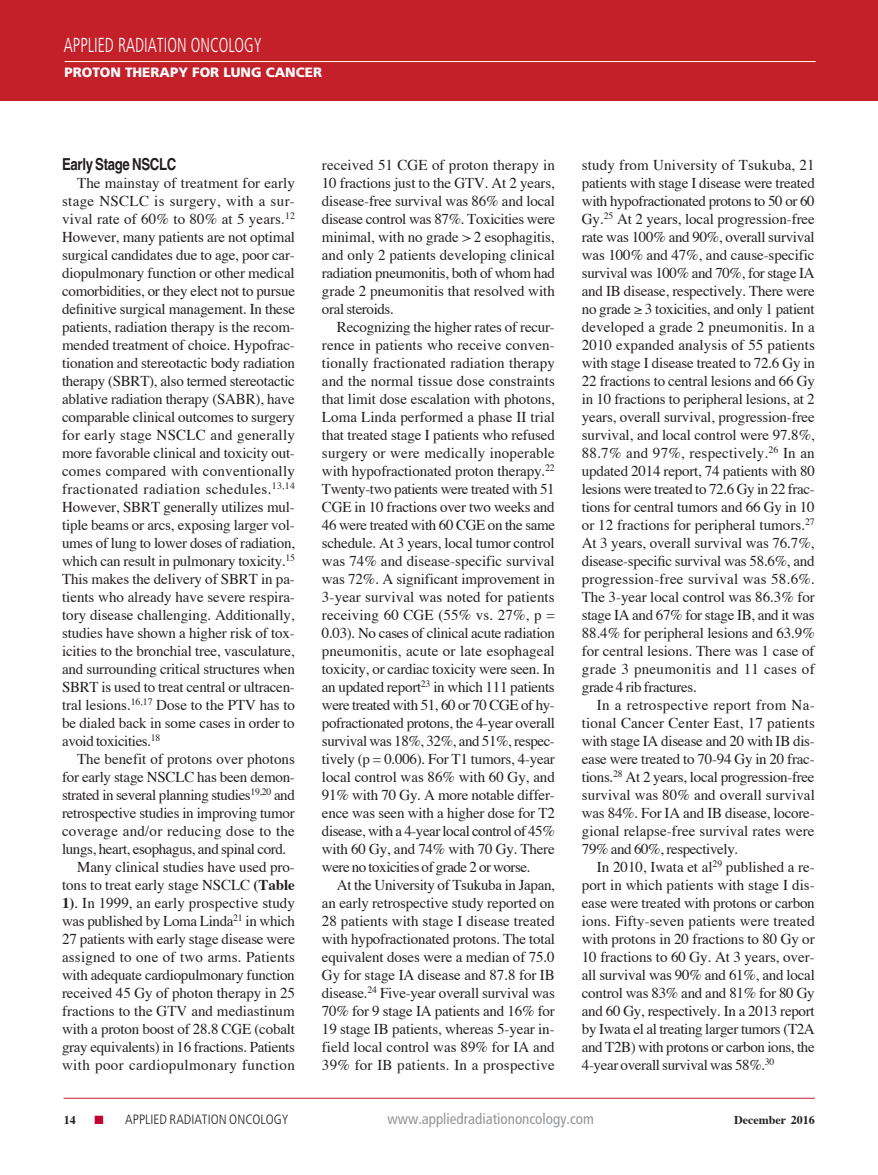
<style>
.page{position:relative;width:878px;height:1175px;background:#fff}
.page>*{position:absolute;margin:0;border:0;box-sizing:border-box;transform-origin:0 0}
.t1{font:300 condensed 20.25px "Frutiger";color:#fff;scale:.8 1}
.Article_subhead{font:700 16.5px "Helvetica";letter-spacing:-.025em;color:#231f20;scale:.8 1}
.Article_body_copy{font:15px/18px "Times";letter-spacing:-.01em;color:#231f20;text-align:justify}
.t2{font:condensed 15px "Frutiger";color:#939598}
.t3{font:900 13.5px "Frutiger";color:#fff}
.t4{font:300 condensed 13.5px "Frutiger";color:#231f20}
.t5{font:700 12px "Times";color:#231f20}
.s1{font-weight:700}
.s2{color:#c1022c}
</style>
<div class="page">
<div style="left:0;top:0;width:877px;height:101px;background:#c4202a"></div>
<hr style="left:877px;top:0;width:1px;height:101px;background:#c4202a">
<hr style="left:64px;top:1097px;width:750px;height:1px;background:#c4202a">
<hr style="left:64px;top:61px;width:751px;height:1px;background:#fff">
<h1 class="t1" style="left:64px;top:34px;width:249px">APPLIED RADIATION ONCOLOGY</h1>
<p class="t3" style="left:65px;top:64px;width:259px">PROTON THERAPY FOR LUNG CANCER</p>
<p class="Article_subhead" style="left:62px;top:154px;width:144px">Early Stage NSCLC</p>
<p class="Article_body_copy" style="left:62px;top:172px;width:234px;text-indent:15px">The mainstay of treatment for early stage NSCLC is surgery, with a sur&shy;vival rate of 60% to 80% at 5 years.<sup>12<br></sup>However, many patients are not optimal surgical candidates due to age, poor car&shy;diopulmonary function or other medical comorbidities, or they elect not to pursue definitive surgical management. In these patients, radiation therapy is the recom&shy;mended treatment of choice. Hypofrac&shy;tionation and stereotactic body radiation therapy (SBRT), also termed stereotactic ablative radiation therapy (SABR), have comparable clinical outcomes to surgery for early stage NSCLC and generally more favorable clinical and toxicity out&shy;comes compared with conventionally fractionated radiation schedules.<sup>13,14<br></sup>However, SBRT generally utilizes mul&shy;tiple beams or arcs, exposing larger vol&shy;umes of lung to lower doses of radiation, which can result in pulmonary toxicity.<sup>15<br></sup>This makes the delivery of SBRT in pa&shy;tients who already have severe respira&shy;tory disease challenging. Additionally, studies have shown a higher risk of tox&shy;icities to the bronchial tree, vasculature, and surrounding critical structures when SBRT is used to treat central or ultracen&shy;tral lesions.<sup>16,17</sup> Dose to the PTV has to be dialed back in some cases in order to avoid toxicities.<sup>18</sup></p>
<p class="Article_body_copy" style="left:62px;top:748px;width:234px;text-indent:15px">The benefit of protons over photons for early stage NSCLC has been demon&shy;strated in several planning studies<sup>19,20</sup> and retrospective studies in improving tumor coverage and/or reducing dose to the lungs, heart, esophagus, and spinal cord.</p>
<p class="Article_body_copy" style="left:62px;top:856px;width:234px;text-indent:15px">Many clinical studies have used pro&shy;tons to treat early stage NSCLC <span class="s1">(Table 1)</span>. In 1999, an early prospective study was published by Loma Linda<sup>21</sup> in which 27 patients with early stage disease were assigned to one of two arms. Patients with adequate cardiopulmonary function received 45 Gy of photon therapy in 25 fractions to the GTV and mediastinum with a proton boost of 28.8 CGE (cobalt gray equivalents) in 16 fractions. Patients with poor cardiopulmonary function</p>
<p class="Article_body_copy" style="left:322px;top:154px;width:234px">received 51 CGE of proton therapy in 10 fractions just to the GTV. At 2 years, disease-free survival was 86% and local disease control was 87%. Toxicities were minimal, with no grade &gt; 2 esophagitis, and only 2 patients developing clinical radiation pneumonitis, both of whom had grade 2 pneumonitis that resolved with oral steroids.</p>
<p class="Article_body_copy" style="left:322px;top:316px;width:234px;text-indent:15px">Recognizing the higher rates of recur&shy;rence in patients who receive conven&shy;tionally fractionated radiation therapy and the normal tissue dose constraints that limit dose escalation with photons, Loma Linda performed a phase II trial that treated stage I patients who refused surgery or were medically inoperable with hypofractionated proton therapy.<sup>22<br></sup>Twenty-two patients were treated with 51<br>CGE in 10 fractions over two weeks and 46 were treated with 60 CGE on the same schedule. At 3 years, local tumor control was 74% and disease-specific survival was 72%. A significant improvement in 3-year survival was noted for patients receiving 60 CGE (55% vs. 27%, p = 0.03). No cases of clinical acute radiation pneumonitis, acute or late esophageal toxicity, or cardiac toxicity were seen. In an updated report<sup>23</sup> in which 111 patients were treated with 51, 60 or 70 CGE of hy&shy;pofractionated protons, the 4-year overall survival was 18%, 32%, and 51%, respec&shy;tively (p = 0.006). For T1 tumors, 4-year local control was 86% with 60 Gy, and 91% with 70 Gy. A more notable differ&shy;ence was seen with a higher dose for T2 disease, with a 4-year local control of 45% with 60 Gy, and 74% with 70 Gy. There were no toxicities of grade 2 or worse.</p>
<p class="Article_body_copy" style="left:322px;top:874px;width:234px;text-indent:15px">At the University of Tsukuba in Japan, an early retrospective study reported on 28 patients with stage I disease treated with hypofractionated protons. The total equivalent doses were a median of 75.0<br>Gy for stage IA disease and 87.8 for IB disease.<sup>24</sup> Five-year overall survival was 70% for 9 stage IA patients and 16% for 19 stage IB patients, whereas 5-year in&shy;field local control was 89% for IA and 39% for IB patients. In a prospective</p>
<p class="Article_body_copy" style="left:582px;top:154px;width:234px">study from University of Tsukuba, 21 patients with stage I disease were treated with hypofractionated protons to 50 or 60<br>Gy.<sup>25</sup> At 2 years, local progression-free rate was 100% and 90%, overall survival was 100% and 47%, and cause-specific survival was 100% and 70%, for stage IA and IB disease, respectively. There were no grade ≥ 3 toxicities, and only 1 patient developed a grade 2 pneumonitis. In a 2010 expanded analysis of 55 patients with stage I disease treated to 72.6 Gy in 22 fractions to central lesions and 66 Gy in 10 fractions to peripheral lesions, at 2 years, overall survival, progression-free survival, and local control were 97.8%, 88.7% and 97%, respectively.<sup>26</sup> In an updated 2014 report, 74 patients with 80 lesions were treated to 72.6 Gy in 22 frac&shy;tions for central tumors and 66 Gy in 10 or 12 fractions for peripheral tumors.<sup>27<br></sup>At 3 years, overall survival was 76.7%, disease-specific survival was 58.6%, and progression-free survival was 58.6%.<br>The 3-year local control was 86.3% for stage IA and 67% for stage IB, and it was 88.4% for peripheral lesions and 63.9% for central lesions. There was 1 case of grade 3 pneumonitis and 11 cases of grade 4 rib fractures.</p>
<p class="Article_body_copy" style="left:582px;top:694px;width:234px;text-indent:15px">In a retrospective report from Na&shy;tional Cancer Center East, 17 patients with stage IA disease and 20 with IB dis&shy;ease were treated to 70-94 Gy in 20 frac&shy;tions.<sup>28</sup> At 2 years, local progression-free survival was 80% and overall survival was 84%. For IA and IB disease, locore&shy;gional relapse-free survival rates were 79% and 60%, respectively.</p>
<p class="Article_body_copy" style="left:582px;top:856px;width:234px;text-indent:15px">In 2010, Iwata et al<sup>29</sup> published a re&shy;port in which patients with stage I dis&shy;ease were treated with protons or carbon ions. Fifty-seven patients were treated with protons in 20 fractions to 80 Gy or 10 fractions to 60 Gy. At 3 years, over&shy;all survival was 90% and 61%, and local control was 83% and and 81% for 80 Gy and 60 Gy, respectively. In a 2013 report by Iwata el al treating larger tumors (T2A and T2B) with protons or carbon ions, the 4-year overall survival was 58%.<sup>30</sup></p>
<p class="t5" style="left:64px;top:1108px;width:13px">14</p>
<p class="t4" style="left:95px;top:1111px;width:195px"><span class="s2">■</span> APPLIED RADIATION ONCOLOGY</p>
<p class="t2" style="left:387px;top:1110px;width:208px">www.appliedradiationoncology.com</p>
<p class="t5" style="left:734px;top:1108px;width:82px">December 2016</p>
</div>
